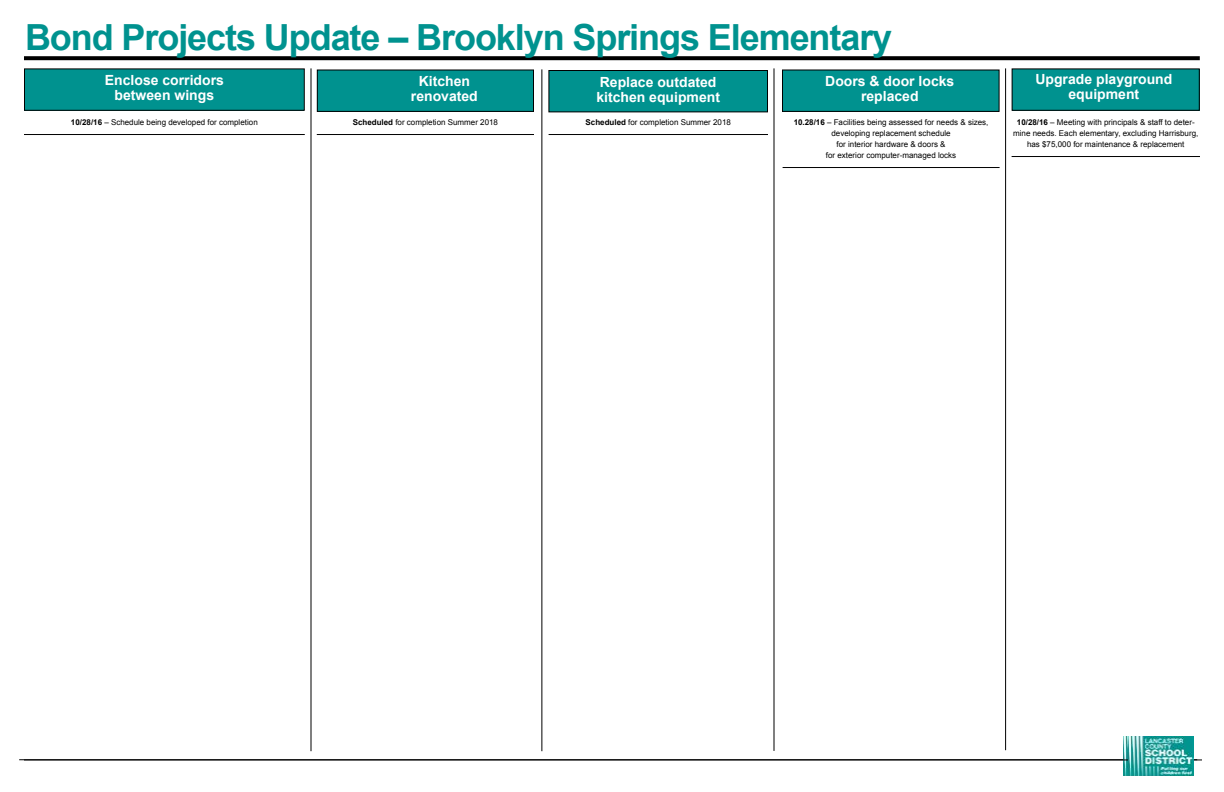
<style>
.page{position:relative;width:1224px;height:792px;background:#fff}
.page>*{position:absolute;margin:0;border:0;box-sizing:border-box;transform-origin:0 0}
.t1{font:700 36px "Arial";letter-spacing:-.03em;color:#00928f}
.t2{font:700 14px/15px "Arial";color:#fff;text-align:center}
.t3{font:8px/11px "Arial";color:#000;text-align:center}
.s1{font-weight:700}
</style>
<div class="page">
<hr style="left:19px;top:760px;width:1178px;height:1px;background:#000">
<img style="left:1123px;top:737px;width:5px;height:39px">
<div style="left:1012px;top:69px;width:187px;height:41px;background:#00928f"></div>
<div style="left:1012px;top:68px;width:188px;height:43px;border:1px solid #000"></div>
<div style="left:782px;top:70px;width:217px;height:41px;background:#00928f"></div>
<div style="left:782px;top:70px;width:218px;height:42px;border:1px solid #000"></div>
<div style="left:549px;top:70px;width:219px;height:42px;background:#00928f"></div>
<div style="left:548px;top:70px;width:220px;height:42px;border:1px solid #000"></div>
<div style="left:317px;top:70px;width:217px;height:41px;background:#00928f"></div>
<div style="left:317px;top:70px;width:217px;height:42px;border:1px solid #000"></div>
<div style="left:24px;top:69px;width:280px;height:41px;background:#00928f"></div>
<div style="left:24px;top:68px;width:281px;height:43px;border:1px solid #000"></div>
<svg style="left:24px;top:56px;width:1176px;height:4px;background:#0d0d0d"></svg>
<hr style="left:310px;top:68px;width:2px;height:683px;background:#000">
<hr style="left:541px;top:69px;width:1px;height:682px;background:#000">
<hr style="left:774px;top:68px;width:1px;height:683px;background:#000">
<hr style="left:1005px;top:68px;width:1px;height:682px;background:#000">
<hr style="left:24px;top:760px;width:1178px;height:1px;background:#000">
<img style="left:1128px;top:737px;width:65px;height:39px">
<hr style="left:24px;top:134px;width:281px;height:1px;background:#000">
<hr style="left:317px;top:134px;width:217px;height:1px;background:#000">
<hr style="left:549px;top:134px;width:219px;height:1px;background:#000">
<hr style="left:783px;top:167px;width:217px;height:1px;background:#000">
<hr style="left:1012px;top:156px;width:188px;height:1px;background:#000">
<h1 class="t1" style="left:25px;top:14px;width:869px">Bond Projects Update – Brooklyn Springs Elementary</h1>
<h2 class="t2" style="left:105px;top:73px;width:121px">Enclose corridors between wings</h2>
<h2 class="t2" style="left:411px;top:74px;width:68px">Kitchen renovated</h2>
<h2 class="t2" style="left:596px;top:75px;width:125px;text-align:left">Replace outdated kitchen equipment</h2>
<h2 class="t2" style="left:825px;top:74px;width:131px">Doors &amp; door locks replaced</h2>
<h2 class="t2" style="left:1035px;top:72px;width:138px">Upgrade playground equipment</h2>
<p class="t3" style="left:71px;top:117px;width:188px"><span class="s1">10/28/16</span> – Schedule being developed for completion</p>
<p class="t3" style="left:353px;top:117px;width:147px"><span class="s1">Scheduled</span> for completion Summer 2018</p>
<p class="t3" style="left:586px;top:117px;width:147px"><span class="s1">Scheduled</span> for completion Summer 2018</p>
<p class="t3" style="left:794px;top:117px;width:196px"><span class="s1">10.28/16</span> – Facilities being assessed for needs &amp; sizes, developing replacement schedule<br>for interior hardware &amp; doors &amp;<br>for exterior computer-managed locks</p>
<p class="t3" style="left:1013px;top:117px;width:187px"><span class="s1">10/28/16</span> – Meeting with principals &amp; staff to deter&shy;mine needs. Each elementary, excluding Harrisburg, has $75,000 for maintenance &amp; replacement</p>
</div>
